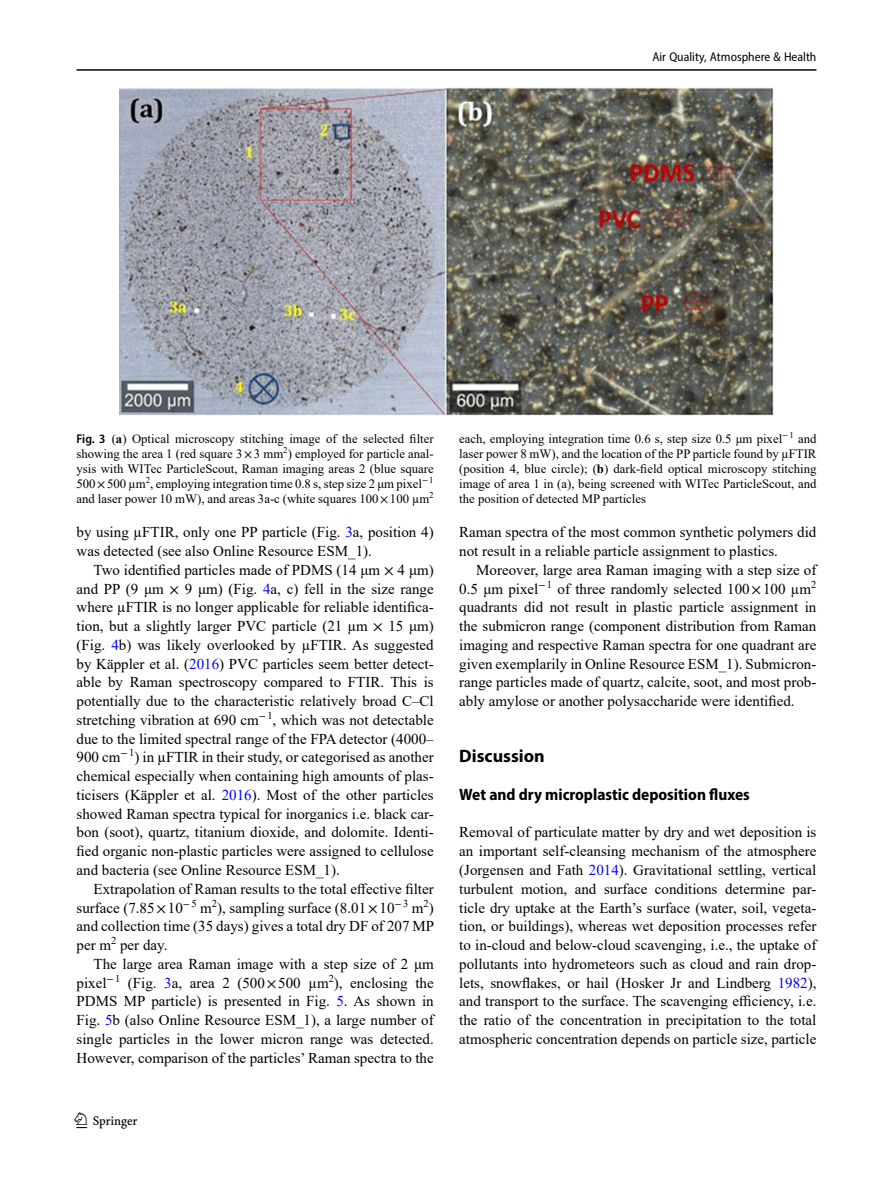
<style>
.page{position:relative;width:893px;height:1187px;background:#fff}
.page>*{position:absolute;margin:0;border:0;box-sizing:border-box;transform-origin:0 0}
.t1{font:22.5px "Springnew";color:#000}
.Head_1{font:700 18px "Myriad Pro";color:#000}
.Head_2_After_1{font:700 semi-condensed 16.5px "Myriad Pro";color:#000}
.Body_Text_Indent{font:15px/18.8px "Times New Roman";color:#000;text-align:justify}
.Body_Text{font:15px/18.8px "Times New Roman";color:#000;text-align:justify}
.Figure_Caption{font:12.75px/15px "Times New Roman";color:#000;text-align:justify}
.t2{font:semi-condensed 12.75px "Myriad Pro";color:#000}
.s1{font-family:"Myriad Pro";font-weight:600;font-stretch:semi-condensed}
.s2{font-weight:700}
.s3{font-family:"STIX"}
.s4{color:#00f}
</style>
<div class="page">
<hr style="left:77px;top:69px;width:739px;height:2px;background:#000">
<img style="left:119px;top:87px;width:655px;height:329px">
<p class="t2" style="left:652px;top:49px;width:166px">Air Quality, Atmosphere &amp; Health</p>
<p class="Figure_Caption" style="left:77px;top:430px;width:359px"><span class="s1">Fig. 3</span> (<span class="s2">a</span>) Optical microscopy stitching image of the selected filter showing the area 1 (red square 3<span class="s3">×</span>3 mm<sup>2</sup>) employed for particle anal&shy;ysis with WITec ParticleScout, Raman imaging areas 2 (blue square 500<span class="s3">×</span>500 µm<sup>2</sup>, employing integration time 0.8 s, step size 2 μm pixel<sup>−</sup><sup>1 </sup>and laser power 10 mW), and areas 3a-c (white squares 100<span class="s3">×</span>100 µm<sup>2</sup></p>
<p class="Figure_Caption" style="left:459px;top:430px;width:359px">each, employing integration time 0.6 s, step size 0.5 μm pixel<sup>−</sup><sup>1</sup> and laser power 8 mW), and the location of the PP particle found by µFTIR (position 4, blue circle); (<span class="s2">b</span>) dark-field optical microscopy stitching image of area 1 in (a), being screened with WITec ParticleScout, and the position of detected MP particles</p>
<p class="Body_Text" style="left:77px;top:522px;width:359px">by using µFTIR, only one PP particle (Fig. <span class="s4">3</span>a, position 4) was detected (see also Online Resource ESM_1).</p>
<p class="Body_Text_Indent" style="left:77px;top:560px;width:359px;text-indent:17px">Two identified particles made of PDMS (14 μm <span class="s3">×</span> 4 μm) and PP (9 μm <span class="s3">×</span> 9 μm) (Fig. <span class="s4">4</span>a, c) fell in the size range where µFTIR is no longer applicable for reliable identifica&shy;tion, but a slightly larger PVC particle (21 μm <span class="s3">×</span> 15 μm) (Fig. <span class="s4">4</span>b) was likely overlooked by µFTIR. As suggested by Käppler et al. (<span class="s4">2016</span>) PVC particles seem better detect&shy;able by Raman spectroscopy compared to FTIR. This is potentially due to the characteristic relatively broad C–Cl stretching vibration at 690 cm<sup>−</sup><sup>1</sup>, which was not detectable due to the limited spectral range of the FPA detector (4000– 900 cm<sup>−</sup><sup>1</sup>) in µFTIR in their study, or categorised as another chemical especially when containing high amounts of plas&shy;ticisers (Käppler et al. <span class="s4">2016</span>). Most of the other particles showed Raman spectra typical for inorganics i.e. black car&shy;bon (soot), quartz, titanium dioxide, and dolomite. Identi&shy;fied organic non-plastic particles were assigned to cellulose and bacteria (see Online Resource ESM_1).</p>
<p class="Body_Text_Indent" style="left:77px;top:878px;width:359px;text-indent:17px">Extrapolation of Raman results to the total effective filter surface (7.85<span class="s3">×</span>10<sup>−</sup><sup>5</sup> m<sup>2</sup>), sampling surface (8.01<span class="s3">×</span>10<sup>−</sup><sup>3</sup> m<sup>2</sup>) and collection time (35 days) gives a total dry DF of 207 MP per m<sup>2</sup> per day.</p>
<p class="Body_Text_Indent" style="left:77px;top:953px;width:359px;text-indent:17px">The large area Raman image with a step size of 2 μm pixel<sup>−</sup><sup>1</sup> (Fig. <span class="s4">3</span>a, area 2 (500<span class="s3">×</span>500 µm<sup>2</sup>), enclosing the PDMS MP particle) is presented in Fig. <span class="s4">5</span>. As shown in Fig. <span class="s4">5</span>b (also Online Resource ESM_1), a large number of single particles in the lower micron range was detected.<br>However, comparison of the particles’ Raman spectra to the</p>
<h1 class="t1" style="left:77px;top:1107px;width:63px">1 3</h1>
<p class="Body_Text_Indent" style="left:459px;top:522px;width:359px">Raman spectra of the most common synthetic polymers did not result in a reliable particle assignment to plastics.</p>
<p class="Body_Text_Indent" style="left:459px;top:560px;width:359px;text-indent:17px">Moreover, large area Raman imaging with a step size of 0.5 μm pixel<sup>−</sup><sup>1</sup> of three randomly selected 100<span class="s3">×</span>100 µm<sup>2 </sup>quadrants did not result in plastic particle assignment in the submicron range (component distribution from Raman imaging and respective Raman spectra for one quadrant are given exemplarily in Online Resource ESM_1). Submicron&shy;range particles made of quartz, calcite, soot, and most prob&shy;ably amylose or another polysaccharide were identified.</p>
<p class="Head_1" style="left:459px;top:744px;width:87px">Discussion</p>
<p class="Head_2_After_1" style="left:459px;top:783px;width:292px">Wet and dry microplastic deposition fluxes</p>
<p class="Body_Text" style="left:459px;top:822px;width:359px">Removal of particulate matter by dry and wet deposition is an important self-cleansing mechanism of the atmosphere (Jorgensen and Fath <span class="s4">2014</span>). Gravitational settling, vertical turbulent motion, and surface conditions determine par&shy;ticle dry uptake at the Earth’s surface (water, soil, vegeta&shy;tion, or buildings), whereas wet deposition processes refer to in-cloud and below-cloud scavenging, i.e., the uptake of pollutants into hydrometeors such as cloud and rain drop&shy;lets, snowflakes, or hail (Hosker Jr and Lindberg <span class="s4">1982</span>), and transport to the surface. The scavenging efficiency, i.e. the ratio of the concentration in precipitation to the total atmospheric concentration depends on particle size, particle</p>
</div>
